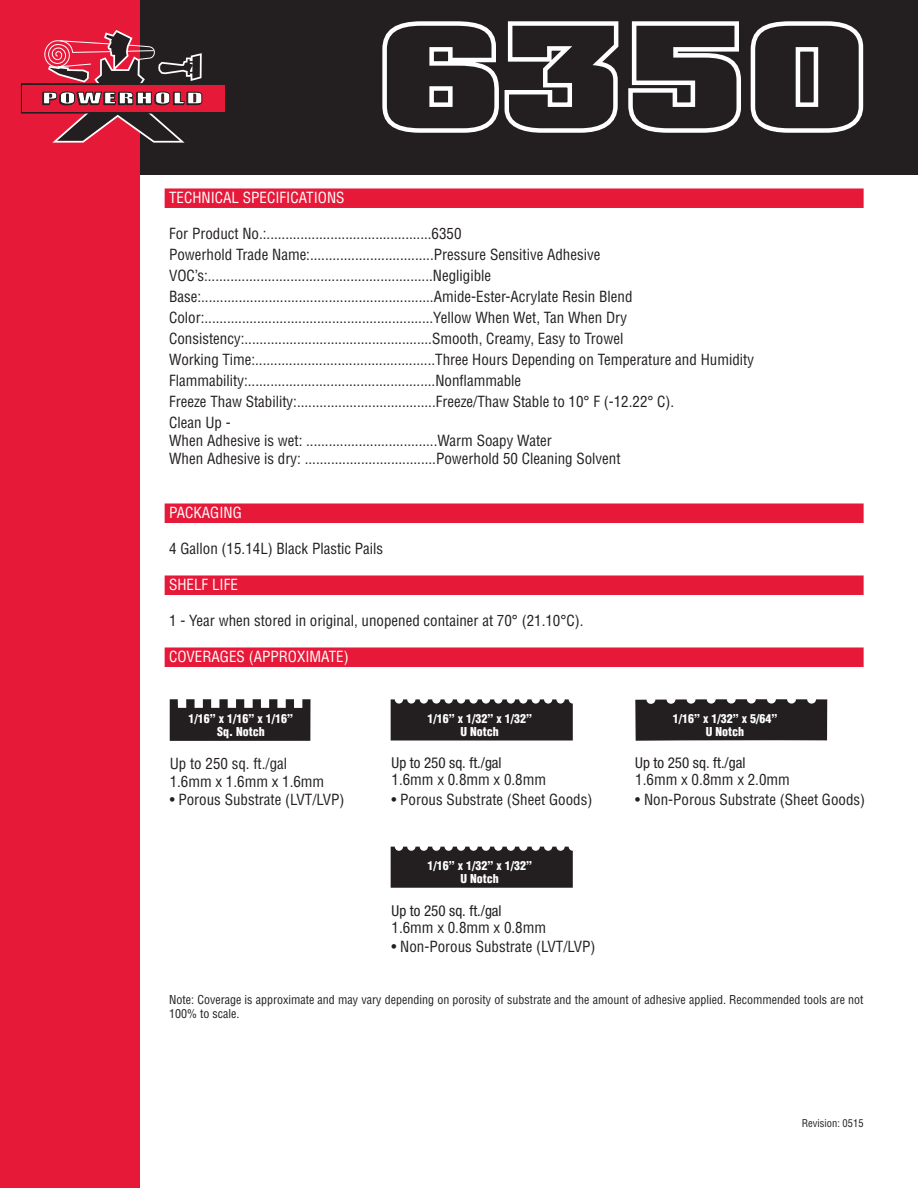
<style>
.page{position:relative;width:918px;height:1188px;background:#fff}
.page>*{position:absolute;margin:0;border:0;box-sizing:border-box;transform-origin:0 0}
.t1{font:700 150px "City";color:#231f20;scale:1.5 1}
.t2{font:condensed 15px/21px "Helvetica";color:#231f20}
.t3{font:condensed 15px "Helvetica";color:#fff}
.t4{font:condensed 15px "Helvetica Neue";color:#231f20}
.t5{font:condensed 12px/14.4px "Helvetica";color:#231f20}
.t6{font:900 condensed 12px/13.5px "Helvetica";color:#fff;text-align:center}
.t7{font:condensed 10.5px "Helvetica";color:#231f20}
</style>
<div class="page">
<div style="left:8px;top:0;width:910px;height:174px;background:#231f20"></div>
<div style="left:0;top:0;width:139px;height:1188px;background:#e71939"></div>
<svg style="left:21px;top:30px;width:204px;height:113px"></svg>
<div style="left:165px;top:188px;width:699px;height:20px;background:#e71939"></div>
<div style="left:165px;top:503px;width:699px;height:20px;background:#e71939"></div>
<div style="left:165px;top:575px;width:699px;height:20px;background:#e71939"></div>
<div style="left:165px;top:647px;width:699px;height:20px;background:#e71939"></div>
<svg style="left:382px;top:21px;width:482px;height:112px"></svg>
<svg style="left:391px;top:699px;width:182px;height:42px;background:#332f30"></svg>
<svg style="left:391px;top:847px;width:182px;height:41px;background:#2e2b2c"></svg>
<svg style="left:170px;top:699px;width:140px;height:42px;background:#3a3737"></svg>
<svg style="left:635px;top:699px;width:192px;height:42px;background:#302c2d"></svg>
<h1 class="t1" style="left:379px;top:-11px;width:328px">6350</h1>
<p class="t3" style="left:169px;top:189px;width:177px">TECHNICAL SPECIFICATIONS</p>
<p class="t2" style="left:169px;top:223px;width:586px">For Product No.:............................................6350<br>Powerhold Trade Name:.................................Pressure Sensitive Adhesive VOC’s:............................................................Negligible Base:..............................................................Amide-Ester-Acrylate Resin Blend Color:.............................................................Yellow When Wet, Tan When Dry Consistency:..................................................Smooth, Creamy, Easy to Trowel<br>Working Time:................................................Three Hours Depending on Temperature and Humidity Flammability:..................................................Nonflammable<br>Freeze Thaw Stability:.....................................Freeze/Thaw Stable to 10° F (-12.22° C).<br>Clean Up -</p>
<p class="t2" style="left:169px;top:432px;width:453px;line-height:18px">When Adhesive is wet: ...................................Warm Soapy Water<br>When Adhesive is dry: ...................................Powerhold 50 Cleaning Solvent</p>
<p class="t3" style="left:169px;top:504px;width:74px">PACKAGING</p>
<p class="t2" style="left:169px;top:538px;width:216px">4 Gallon (15.14L) Black Plastic Pails</p>
<p class="t3" style="left:169px;top:576px;width:70px">SHELF LIFE</p>
<p class="t2" style="left:169px;top:610px;width:416px">1 - Year when stored in original, unopened container at 70° (21.10°C).</p>
<p class="t3" style="left:169px;top:648px;width:181px">COVERAGES (APPROXIMATE)</p>
<p class="t6" style="left:189px;top:711px;width:106px">1/16” x 1/16” x 1/16”<br>Sq. Notch</p>
<p class="t2" style="left:170px;top:754px;width:156px;line-height:18px">Up to 250 sq. ft./gal<br>1.6mm x 1.6mm x 1.6mm</p>
<p class="t2" style="left:170px;top:788px;width:176px">• Porous Substrate (LVT/LVP)</p>
<p class="t6" style="left:427px;top:711px;width:106px">1/16” x 1/32” x 1/32”<br>U Notch</p>
<p class="t4" style="left:392px;top:754px;width:112px">Up to 250 sq. ft./gal</p>
<p class="t2" style="left:392px;top:769px;width:156px">1.6mm x 0.8mm x 0.8mm</p>
<p class="t2" style="left:392px;top:788px;width:202px">• Porous Substrate (Sheet Goods)</p>
<p class="t6" style="left:427px;top:859px;width:106px">1/16” x 1/32” x 1/32”<br>U Notch</p>
<p class="t4" style="left:392px;top:902px;width:112px">Up to 250 sq. ft./gal</p>
<p class="t2" style="left:392px;top:916px;width:156px">1.6mm x 0.8mm x 0.8mm</p>
<p class="t2" style="left:392px;top:936px;width:206px">• Non-Porous Substrate (LVT/LVP)</p>
<p class="t6" style="left:673px;top:711px;width:106px">1/16” x 1/32” x 5/64”<br>U Notch</p>
<p class="t4" style="left:635px;top:754px;width:112px">Up to 250 sq. ft./gal</p>
<p class="t2" style="left:635px;top:769px;width:156px">1.6mm x 0.8mm x 2.0mm</p>
<p class="t2" style="left:635px;top:788px;width:231px">• Non-Porous Substrate (Sheet Goods)</p>
<p class="t5" style="left:169px;top:992px;width:696px">Note: Coverage is approximate and may vary depending on porosity of substrate and the amount of adhesive applied. Recommended tools are not<br>100% to scale.</p>
<p class="t7" style="left:802px;top:1116px;width:63px">Revision: 0515</p>
</div>
